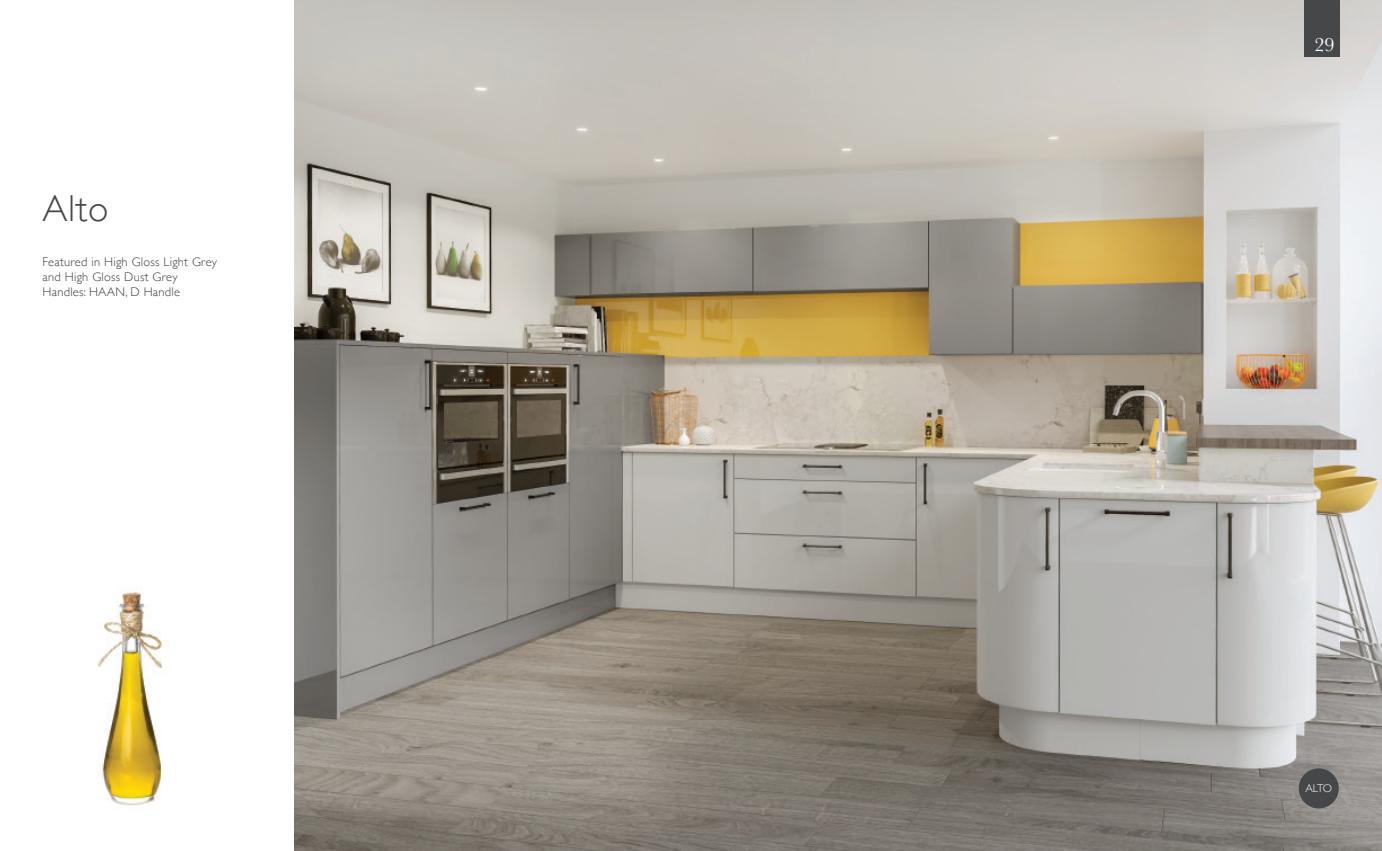
<style>
.page{position:relative;width:1382px;height:851px;background:#fff}
.page>*{position:absolute;margin:0;border:0;box-sizing:border-box;transform-origin:0 0}
.t1{font:300 37.5px "Gill Sans";color:#464748}
.t2{font:20px "Baskerville";color:#fff}
.Body{font:300 12.5px "Gill Sans";letter-spacing:.02em;color:#3e3e3f}
.t3{font:300 11.25px "Gill Sans";color:#fff}
</style>
<div class="page">
<img style="left:295px;top:0;width:1087px;height:850px">
<div style="left:1299px;top:768px;width:40px;height:40px;background:#464748;border-radius:50%"></div>
<img style="left:98px;top:592px;width:65px;height:214px">
<div style="left:1304px;top:0;width:35px;height:57px;background:#464748"></div>
<p class="t1" style="left:43px;top:179px;width:67px">Alto</p>
<p class="Body" style="left:43px;top:252px;width:176px">Featured in High Gloss Light Grey</p>
<p class="Body" style="left:43px;top:267px;width:137px">and High Gloss Dust Grey</p>
<p class="Body" style="left:43px;top:282px;width:139px">Handles: HAAN, D Handle</p>
<h2 class="t2" style="left:1314px;top:32px;width:21px">29</h2>
<p class="t3" style="left:1305px;top:779px;width:28px">ALTO</p>
</div>
